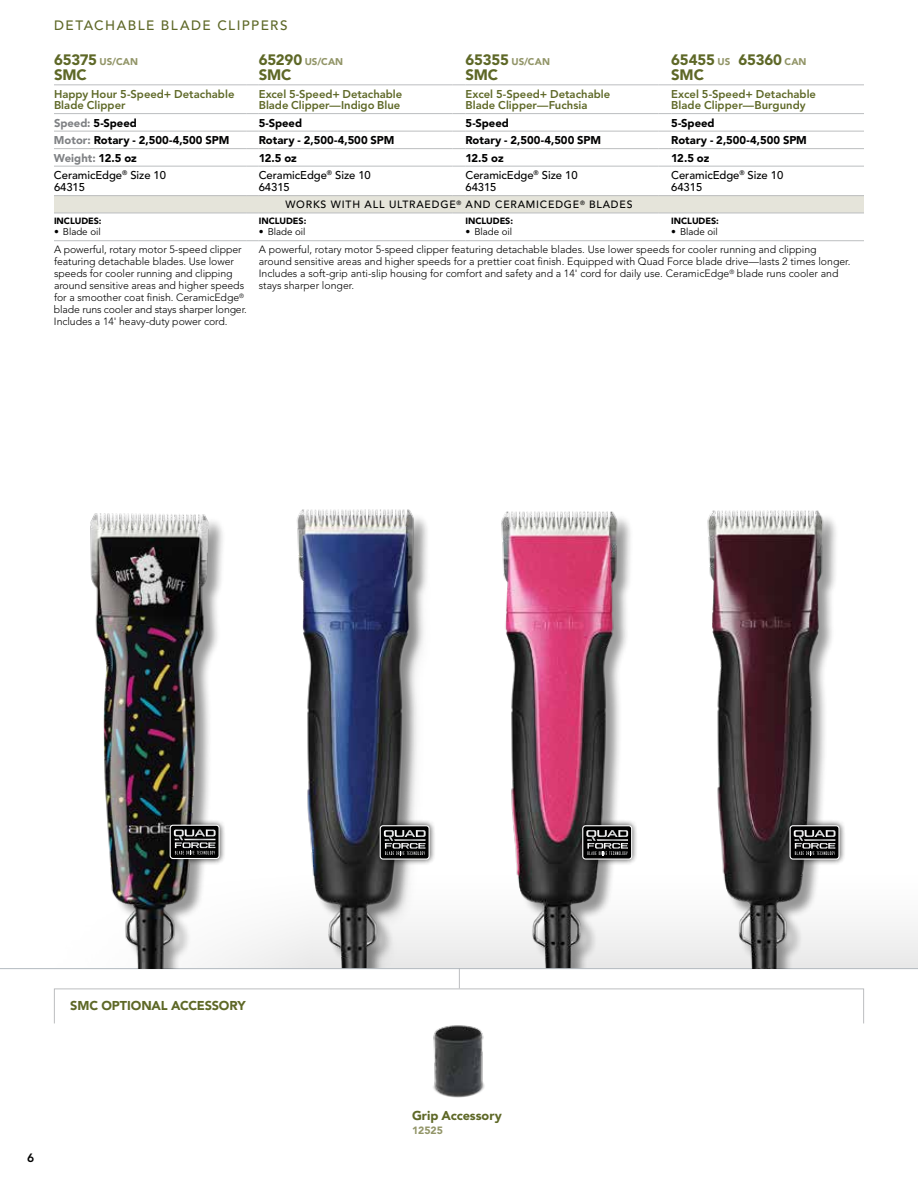
<style>
.page{position:relative;width:918px;height:1188px;background:#fff}
.page>*{position:absolute;margin:0;border:0;box-sizing:border-box;transform-origin:0 0}
.t1{font:900 15px/15px "Avenir LT Std";letter-spacing:-.01em;color:#5e6827}
.t2{font:500 13.5px "Avenir LT Std";letter-spacing:.11em;color:#5e6827}
.t3{font:900 12.75px "Avenir LT Std";letter-spacing:-.01em;color:#5e6827}
.t4{font:800 12px "Avenir LT Std";color:#000}
.t5{font:800 11.25px/11.2px "Avenir LT Std";color:#5e6827}
.t6{font:900 11.25px "Avenir LT Std";color:#000}
.t7{font:500 11.25px/12px "Avenir LT Std";letter-spacing:-.005em;color:#000}
.t8{font:900 11.25px "Avenir LT Std";color:#808285}
.t9{font:300 10.5px/12px "Avenir LT Std";color:#000}
.t10{font:500 10.5px "Avenir LT Std";letter-spacing:.075em;color:#000}
.t11{font:900 10.5px "Avenir LT Std";letter-spacing:-.005em;color:#929568}
.t12{font:9.75px "Avenir LT Std";letter-spacing:-.005em;color:#000}
.t13{font:900 9.75px "Avenir LT Std";letter-spacing:.005em;color:#929568}
.t14{font:900 9px "Avenir LT Std";letter-spacing:-.005em;color:#000}
.s1{font-size:15px;color:#5e6827}
.s2{font-size:9.75px;color:#929568}
.s3{color:#808285}
.s4{color:#000}
</style>
<div class="page">
<svg style="left:459px;top:969px;width:1px;height:20px"></svg>
<img style="left:501px;top:511px;width:130px;height:341px">
<svg style="left:237px;top:852px;width:681px;height:116px;fill:#f5f5f5"></svg>
<div style="left:54px;top:196px;width:810px;height:17px;background:#e5e4da"></div>
<hr style="left:54px;top:148px;width:193px;height:1px;background:#bcbec0">
<svg style="left:247px;top:148px;width:12px;height:1px"></svg>
<hr style="left:259px;top:148px;width:194px;height:1px;background:#bcbec0">
<svg style="left:453px;top:148px;width:12px;height:1px"></svg>
<hr style="left:465px;top:148px;width:193px;height:1px;background:#bcbec0">
<svg style="left:658px;top:148px;width:13px;height:1px"></svg>
<hr style="left:671px;top:148px;width:193px;height:1px;background:#bcbec0">
<hr style="left:54px;top:166px;width:193px;height:1px;background:#bcbec0">
<svg style="left:247px;top:166px;width:12px;height:1px"></svg>
<hr style="left:259px;top:166px;width:194px;height:1px;background:#bcbec0">
<svg style="left:453px;top:166px;width:12px;height:1px"></svg>
<hr style="left:465px;top:166px;width:193px;height:1px;background:#bcbec0">
<svg style="left:658px;top:166px;width:13px;height:1px"></svg>
<hr style="left:671px;top:166px;width:193px;height:1px;background:#bcbec0">
<hr style="left:54px;top:113px;width:193px;height:1px;background:#bcbec0">
<svg style="left:453px;top:113px;width:12px;height:1px"></svg>
<hr style="left:465px;top:113px;width:193px;height:1px;background:#bcbec0">
<svg style="left:658px;top:113px;width:13px;height:1px"></svg>
<hr style="left:671px;top:113px;width:193px;height:1px;background:#bcbec0">
<hr style="left:54px;top:131px;width:193px;height:1px;background:#bcbec0">
<svg style="left:453px;top:131px;width:12px;height:1px"></svg>
<hr style="left:465px;top:131px;width:193px;height:1px;background:#bcbec0">
<svg style="left:658px;top:131px;width:13px;height:1px"></svg>
<hr style="left:671px;top:131px;width:193px;height:1px;background:#bcbec0">
<hr style="left:54px;top:84px;width:193px;height:1px;background:#bcbec0">
<svg style="left:247px;top:84px;width:12px;height:1px"></svg>
<hr style="left:259px;top:84px;width:194px;height:1px;background:#bcbec0">
<svg style="left:453px;top:84px;width:12px;height:1px"></svg>
<hr style="left:465px;top:84px;width:193px;height:1px;background:#bcbec0">
<svg style="left:658px;top:84px;width:13px;height:1px"></svg>
<hr style="left:671px;top:84px;width:193px;height:1px;background:#bcbec0">
<svg style="left:247px;top:113px;width:12px;height:1px"></svg>
<hr style="left:259px;top:113px;width:194px;height:1px;background:#bcbec0">
<svg style="left:247px;top:131px;width:12px;height:1px"></svg>
<hr style="left:259px;top:131px;width:194px;height:1px;background:#bcbec0">
<hr style="left:54px;top:240px;width:193px;height:1px;background:#bcbec0">
<svg style="left:247px;top:240px;width:12px;height:1px"></svg>
<hr style="left:54px;top:195px;width:193px;height:1px;background:#bcbec0">
<svg style="left:247px;top:195px;width:12px;height:1px"></svg>
<hr style="left:259px;top:195px;width:194px;height:1px;background:#bcbec0">
<svg style="left:453px;top:195px;width:12px;height:1px"></svg>
<hr style="left:465px;top:195px;width:193px;height:1px;background:#bcbec0">
<svg style="left:658px;top:195px;width:13px;height:1px"></svg>
<hr style="left:671px;top:195px;width:193px;height:1px;background:#bcbec0">
<hr style="left:54px;top:213px;width:193px;height:1px;background:#bcbec0">
<svg style="left:247px;top:213px;width:12px;height:1px"></svg>
<hr style="left:259px;top:213px;width:194px;height:1px;background:#bcbec0">
<svg style="left:453px;top:213px;width:12px;height:1px"></svg>
<hr style="left:465px;top:213px;width:193px;height:1px;background:#bcbec0">
<svg style="left:658px;top:213px;width:13px;height:1px"></svg>
<hr style="left:671px;top:213px;width:193px;height:1px;background:#bcbec0">
<hr style="left:259px;top:240px;width:194px;height:1px;background:#bcbec0">
<svg style="left:453px;top:240px;width:12px;height:1px"></svg>
<hr style="left:465px;top:240px;width:193px;height:1px;background:#bcbec0">
<svg style="left:658px;top:240px;width:13px;height:1px"></svg>
<hr style="left:671px;top:240px;width:193px;height:1px;background:#bcbec0">
<div style="left:300px;top:512px;width:137px;height:457px;background:#000;opacity:.4"></div>
<img style="left:289px;top:509px;width:144px;height:459px">
<hr style="left:0;top:968px;width:918px;height:1px;background:#b3bac0">
<div style="left:576px;top:819px;width:62px;height:47px;background:#000;opacity:.75"></div>
<div style="left:583px;top:826px;width:49px;height:33px;background:#000;border-radius:3px"></div>
<div style="left:582px;top:825px;width:50px;height:35px;border:1px solid #fff;border-radius:3px"></div>
<svg style="left:586px;top:830px;width:42px;height:25px"></svg>
<div style="left:374px;top:819px;width:61px;height:47px;background:#000;opacity:.75"></div>
<div style="left:380px;top:826px;width:49px;height:33px;background:#000;border-radius:3px"></div>
<div style="left:380px;top:825px;width:50px;height:35px;border:1px solid #fff;border-radius:3px"></div>
<svg style="left:384px;top:830px;width:42px;height:25px"></svg>
<img style="left:90px;top:513px;width:147px;height:456px">
<div style="left:164px;top:819px;width:61px;height:46px;background:#000;opacity:.75"></div>
<svg style="left:170px;top:825px;width:49px;height:34px"></svg>
<div style="left:170px;top:825px;width:50px;height:34px;border:1px solid #fff;border-radius:3px"></div>
<svg style="left:174px;top:830px;width:42px;height:24px"></svg>
<img style="left:671px;top:510px;width:190px;height:459px">
<div style="left:784px;top:819px;width:61px;height:47px;background:#000;opacity:.75"></div>
<div style="left:790px;top:826px;width:49px;height:33px;background:#000;border-radius:3px"></div>
<div style="left:790px;top:825px;width:50px;height:35px;border:1px solid #fff;border-radius:3px"></div>
<svg style="left:794px;top:830px;width:42px;height:25px"></svg>
<div style="left:54px;top:989px;width:810px;height:35px;border:1px solid #bcbec0"></div>
<img style="left:429px;top:1023px;width:60px;height:75px">
<p class="t2" style="left:54px;top:18px;width:235px">DETACHABLE BLADE CLIPPERS</p>
<p class="t13" style="left:54px;top:56px;width:86px"><span class="s1">65375</span> US/CAN</p>
<h1 class="t1" style="left:54px;top:68px;width:34px">SMC</h1>
<p class="t13" style="left:259px;top:56px;width:86px"><span class="s1">65290</span> US/CAN</p>
<h1 class="t1" style="left:259px;top:68px;width:34px">SMC</h1>
<p class="t13" style="left:465px;top:56px;width:86px"><span class="s1">65355</span> US/CAN</p>
<h1 class="t1" style="left:465px;top:68px;width:34px">SMC</h1>
<h1 class="t1" style="left:671px;top:53px;width:137px">65455 <span class="s2">US</span> 65360 <span class="s2">CAN<br></span>SMC</h1>
<p class="t5" style="left:54px;top:88px;width:182px">Happy Hour 5-Speed+ Detachable<br>Blade Clipper</p>
<p class="t5" style="left:259px;top:88px;width:145px">Excel 5-Speed+ Detachable<br>Blade Clipper—Indigo Blue</p>
<p class="t5" style="left:465px;top:88px;width:146px">Excel 5-Speed+ Detachable<br>Blade Clipper—Fuchsia</p>
<p class="t5" style="left:671px;top:88px;width:146px">Excel 5-Speed+ Detachable<br>Blade Clipper—Burgundy</p>
<p class="t6" style="left:54px;top:116px;width:84px"><span class="s3">Speed:</span> 5-Speed</p>
<p class="t6" style="left:259px;top:116px;width:45px">5-Speed</p>
<p class="t6" style="left:465px;top:116px;width:45px">5-Speed</p>
<p class="t6" style="left:671px;top:116px;width:45px">5-Speed</p>
<p class="t6" style="left:54px;top:133px;width:177px"><span class="s3">Motor:</span> Rotary - 2,500-4,500 SPM</p>
<p class="t6" style="left:259px;top:133px;width:137px">Rotary - 2,500-4,500 SPM</p>
<p class="t6" style="left:465px;top:133px;width:137px">Rotary - 2,500-4,500 SPM</p>
<p class="t6" style="left:671px;top:133px;width:137px">Rotary - 2,500-4,500 SPM</p>
<p class="t8" style="left:54px;top:151px;width:84px">Weight: <span class="s4">12.5 oz</span></p>
<p class="t6" style="left:259px;top:151px;width:40px">12.5 oz</p>
<p class="t6" style="left:465px;top:151px;width:40px">12.5 oz</p>
<p class="t6" style="left:671px;top:151px;width:40px">12.5 oz</p>
<p class="t7" style="left:54px;top:170px;width:114px">CeramicEdge<sup>®</sup> Size 10<br>64315</p>
<p class="t7" style="left:259px;top:170px;width:114px">CeramicEdge<sup>®</sup> Size 10<br>64315</p>
<p class="t7" style="left:465px;top:170px;width:114px">CeramicEdge<sup>®</sup> Size 10<br>64315</p>
<p class="t7" style="left:671px;top:170px;width:114px">CeramicEdge<sup>®</sup> Size 10<br>64315</p>
<p class="t10" style="left:285px;top:199px;width:349px">WORKS WITH ALL ULTRAEDGE<sup>®</sup> AND CERAMICEDGE<sup>®</sup> BLADES</p>
<p class="t14" style="left:54px;top:216px;width:49px">INCLUDES:</p>
<p class="t12" style="left:54px;top:226px;width:48px">• Blade oil</p>
<p class="t14" style="left:259px;top:216px;width:49px">INCLUDES:</p>
<p class="t12" style="left:259px;top:226px;width:48px">• Blade oil</p>
<p class="t14" style="left:465px;top:216px;width:49px">INCLUDES:</p>
<p class="t12" style="left:465px;top:226px;width:48px">• Blade oil</p>
<p class="t14" style="left:671px;top:216px;width:49px">INCLUDES:</p>
<p class="t12" style="left:671px;top:226px;width:48px">• Blade oil</p>
<p class="t9" style="left:54px;top:244px;width:194px">A powerful, rotary motor 5-speed clipper featuring detachable blades. Use lower speeds for cooler running and clipping around sensitive areas and higher speeds for a smoother coat finish. CeramicEdge<sup>® </sup>blade runs cooler and stays sharper longer.<br>Includes a 14' heavy-duty power cord.</p>
<p class="t9" style="left:259px;top:244px;width:593px">A powerful, rotary motor 5-speed clipper featuring detachable blades. Use lower speeds for cooler running and clipping around sensitive areas and higher speeds for a prettier coat finish. Equipped with Quad Force blade drive—lasts 2 times longer.<br>Includes a soft-grip anti-slip housing for comfort and safety and a 14' cord for daily use. CeramicEdge<sup>®</sup> blade runs cooler and stays sharper longer.</p>
<p class="t3" style="left:70px;top:997px;width:177px">SMC OPTIONAL ACCESSORY</p>
<p class="t4" style="left:27px;top:1151px;width:9px">6</p>
<p class="t3" style="left:412px;top:1108px;width:91px">Grip Accessory</p>
<p class="t11" style="left:412px;top:1124px;width:32px">12525</p>
</div>
